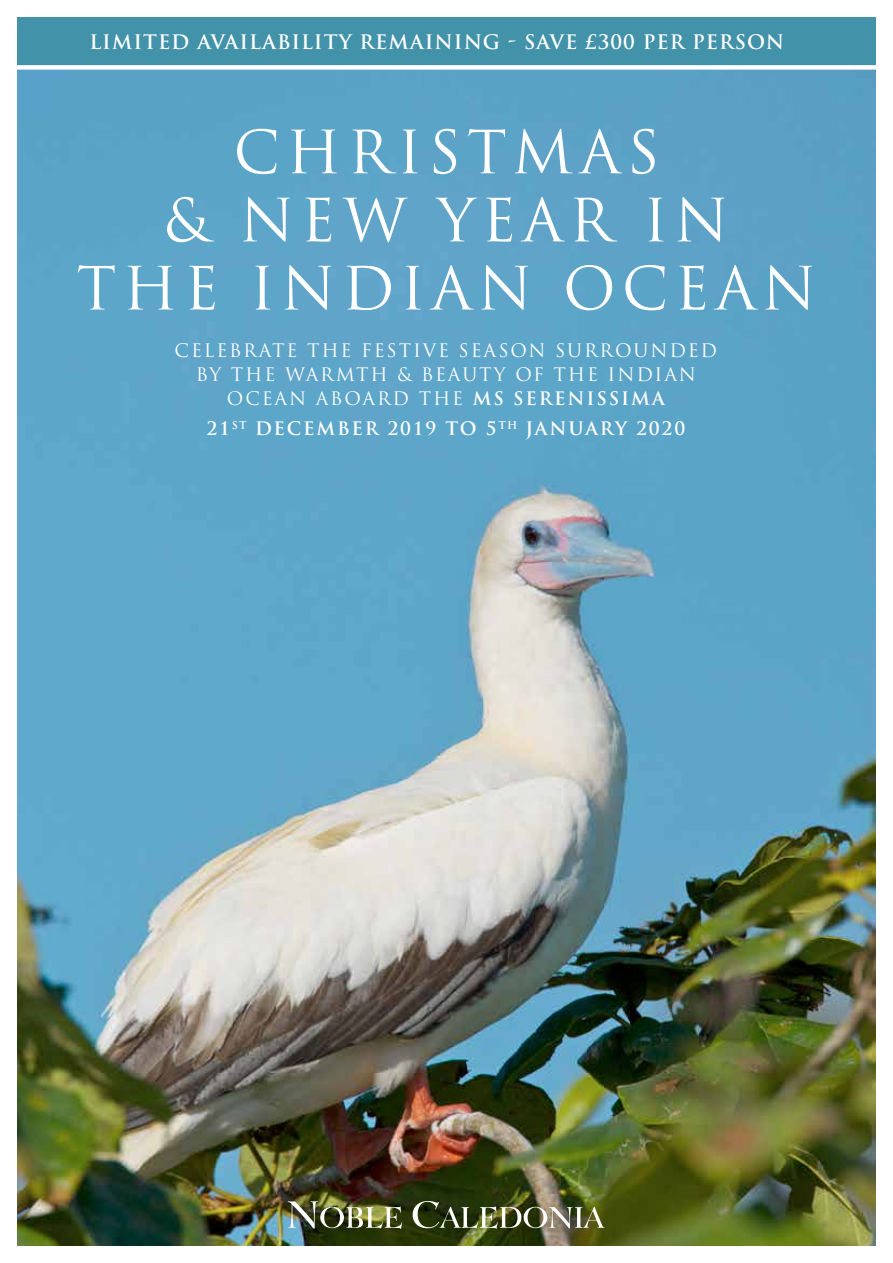
<style>
.page{position:relative;width:893px;height:1263px;background:#fff}
.page>*{position:absolute;margin:0;border:0;box-sizing:border-box;transform-origin:0 0}
.t1{font:57.9px/68.1px "Trajan Pro";letter-spacing:.1em;color:#fff;text-align:center}
.t2{font:700 19.5px "Trajan Pro";letter-spacing:.05em;color:#fff}
.t3{font:18.15px/23.7px "Trajan Pro";letter-spacing:.1em;color:#fff;text-align:center}
.t4{font:700 18.15px "Trajan Pro";letter-spacing:.1em;color:#fff}
.s1{font-weight:700}
</style>
<div class="page">
<img style="left:17px;top:70px;width:859px;height:1176px">
<img style="left:288px;top:1201px;width:114px;height:28px">
<img style="left:413px;top:1201px;width:192px;height:28px">
<div style="left:17px;top:17px;width:859px;height:51px;background:#4292a9"></div>
<div style="left:0;top:65px;width:893px;height:5px;background:#fff"></div>
<p class="t2" style="left:90px;top:30px;width:57px">LIMITE</p>
<p class="t2" style="left:171px;top:30px;width:105px">D AVAI LABI</p>
<p class="t2" style="left:301px;top:30px;width:27px">LITY</p>
<p class="t2" style="left:360px;top:30px;width:66px">RE MAININ</p>
<p class="t2" style="left:483px;top:30px;width:283px">G - SAVE £300 PER PERSON</p>
<h1 class="t1" style="left:76px;top:118px;width:742px">CHRISTMAS<br>&amp; NEW YEAR IN<br>THE INDIAN OCEAN</h1>
<p class="t3" style="left:175px;top:339px;width:544px">CELEBRATE THE FESTIVE SEASON SURROUNDED<br>BY THE WARMTH &amp; BEAUTY OF THE I NDIAN<br>OC EAN ABOARD THE <span class="s1">MS SERENISS IMA</span></p>
<p class="t4" style="left:207px;top:417px;width:480px">21<sup>ST</sup> DECEMBER 2019 TO 5<sup>TH</sup> JANUARY 2020</p>
</div>
